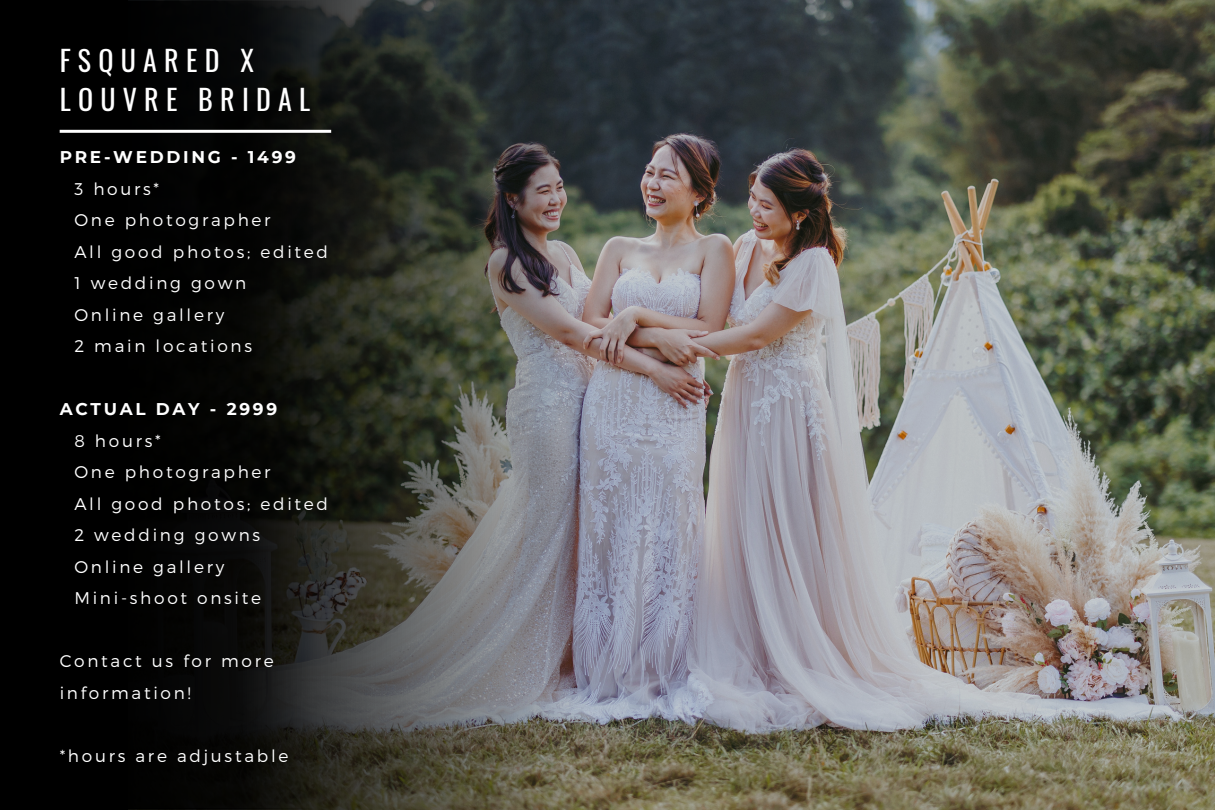
<style>
.page{position:relative;width:1215px;height:810px;background:#000}
.page>*{position:absolute;margin:0;border:0;box-sizing:border-box;transform-origin:0 0}
.t1{font:28px/39px "Oswald";letter-spacing:.26em;color:#fff}
.t2{font:300 17px/31.5px "Montserrat";letter-spacing:.16em;color:#fff}
.t3{font:700 17px "Montserrat";letter-spacing:.16em;color:#fff}
</style>
<div class="page">
<img style="left:128px;top:0;width:1087px;height:810px">
<svg style="left:60px;top:1px;width:587px;height:808px"></svg>
<hr style="left:60px;top:130px;width:271px;height:3px;background:#fff">
<h1 class="t1" style="left:60px;top:40px;width:252px">FSQUARED X<br>LOUVRE BRIDAL</h1>
<p class="t3" style="left:60px;top:147px;width:238px">PRE-WEDDING - 1499</p>
<p class="t2" style="left:74px;top:172px;width:255px">3 hours*<br>One photographer<br>All good photos; edited<br>1 wedding gown<br>Online gallery<br>2 main locations</p>
<p class="t3" style="left:60px;top:399px;width:219px">ACTUAL DAY - 2999</p>
<p class="t2" style="left:74px;top:424px;width:255px">8 hours*<br>One photographer<br>All good photos; edited<br>2 wedding gowns<br>Online gallery<br>Mini-shoot onsite</p>
<p class="t2" style="left:60px;top:644px;width:216px">Contact us for more information!</p>
<p class="t2" style="left:60px;top:739px;width:230px">*hours are adjustable</p>
</div>
